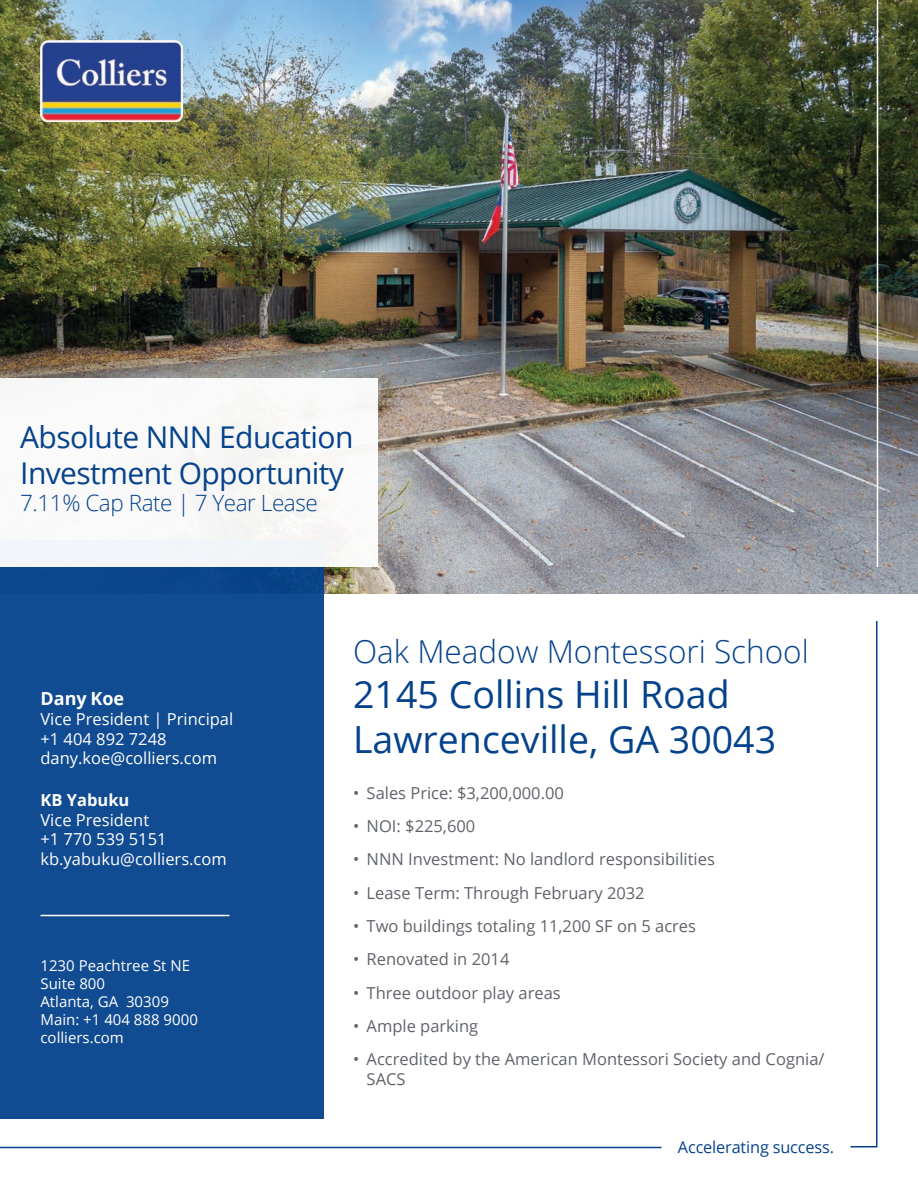
<style>
.page{position:relative;width:918px;height:1188px;background:#fff}
.page>*{position:absolute;margin:0;border:0;box-sizing:border-box;transform-origin:0 0}
.t1{font:37.5px/45px "Open Sans";color:#05428c}
.t2{font:300 31.5px "Open Sans";color:#05428c}
.t3{font:30px/36px "Open Sans";letter-spacing:-.02em;color:#05428c}
.t4{font:300 22.5px "Open Sans";letter-spacing:-.02em;color:#05428c}
.t5{font:700 18px "Open Sans";color:#fff}
.t6{font:16.5px/19.8px "Open Sans";color:#5f6369}
.t7{font:16.5px/19.8px "Open Sans";color:#fff}
.t8{font:700 16.5px "Open Sans";color:#fff}
.t9{font:16.35px "Open Sans";letter-spacing:-.01em;color:#05428c}
.t10{font:15px/18px "Open Sans";color:#fff}
</style>
<div class="page">
<img style="left:0;top:0;width:918px;height:594px">
<div style="left:0;top:540px;width:324px;height:579px;background:#114b91"></div>
<div style="left:0;top:378px;width:378px;height:189px;background:#fff"></div>
<svg style="left:850px;top:621px;width:28px;height:527px"></svg>
<hr style="left:0;top:1147px;width:662px;height:1px;background:#05428c">
<hr style="left:40px;top:915px;width:190px;height:1px;background:#fff">
<img style="left:40px;top:40px;width:142px;height:82px">
<hr style="left:877px;top:0;width:1px;height:567px;background:#fff">
<h3 class="t3" style="left:20px;top:419px;width:335px">Absolute NNN Education<br>Investment Opportunity</h3>
<h3 class="t4" style="left:20px;top:488px;width:299px">7.11% Cap Rate | 7 Year Lease</h3>
<p class="t5" style="left:40px;top:686px;width:85px">Dany Koe</p>
<p class="t7" style="left:40px;top:708px;width:194px">Vice President | Principal +1 404 892 7248 dany.koe@colliers.com</p>
<p class="t8" style="left:40px;top:788px;width:90px">KB Yabuku</p>
<p class="t7" style="left:40px;top:809px;width:188px">Vice President<br>+1 770 539 5151 kb.yabuku@colliers.com</p>
<p class="t10" style="left:40px;top:956px;width:159px">1230 Peachtree St NE<br>Suite 800<br>Atlanta, GA 30309<br>Main: +1 404 888 9000 colliers.com</p>
<h2 class="t2" style="left:353px;top:630px;width:457px">Oak Meadow Montessori School</h2>
<h1 class="t1" style="left:353px;top:671px;width:425px">2145 Collins Hill Road<br>Lawrenceville, GA 30043</h1>
<p class="t6" style="left:353px;top:783px;width:212px">• Sales Price: $3,200,000.00</p>
<p class="t6" style="left:353px;top:816px;width:124px">• NOI: $225,600</p>
<p class="t6" style="left:353px;top:849px;width:363px">• NNN Investment: No landlord responsibilities</p>
<p class="t6" style="left:353px;top:882px;width:293px">• Lease Term: Through February 2032</p>
<p class="t6" style="left:353px;top:916px;width:344px">• Two buildings totaling 11,200 SF on 5 acres</p>
<p class="t6" style="left:353px;top:949px;width:158px">• Renovated in 2014</p>
<p class="t6" style="left:353px;top:982px;width:209px">• Three outdoor play areas</p>
<p class="t6" style="left:353px;top:1016px;width:127px">• Ample parking</p>
<p class="t6" style="left:367px;top:1049px;width:459px;text-indent:-13px">• Accredited by the American Montessori Society and Cognia/<br>SACS</p>
<p class="t9" style="left:678px;top:1136px;width:158px">Accelerating success.</p>
</div>
